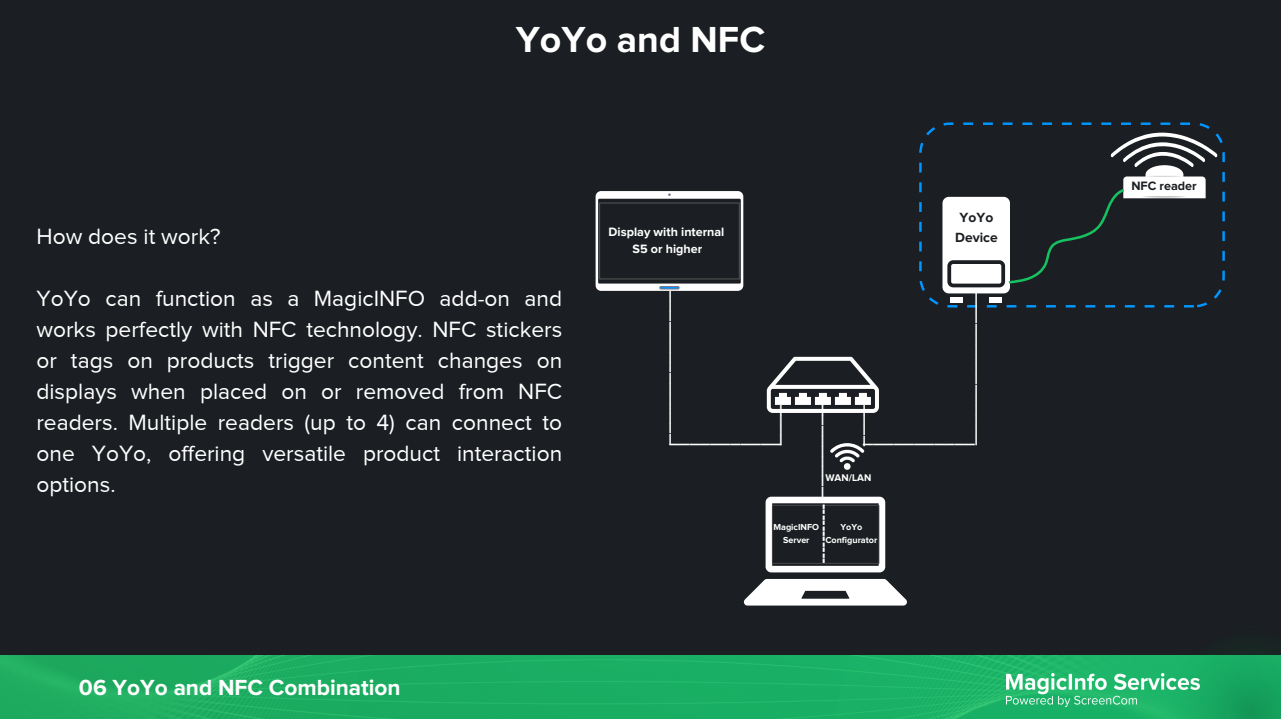
<style>
.page{position:relative;width:1281px;height:719px;background:#fff}
.page>*{position:absolute;margin:0;border:0;box-sizing:border-box;transform-origin:0 0}
.t1{font:700 37.5px "Proxima Nova";color:#fff}
.t2{font:22.75px/31px "Proxima Nova";color:#fff;text-align:justify}
.t3{font:700 22.62px "Proxima Nova";color:#fff}
.t4{font:700 18px "Proxima Nova";color:#fff}
.t5{font:700 13.75px/19.2px "Proxima Nova";color:#1b1e22;text-align:center}
.t6{font:700 12.62px "Proxima Nova";color:#1b1e22}
.t7{font:700 12.5px/17.2px "Proxima Nova";color:#fff;text-align:center}
.t8{font:700 10px "Proxima Nova";color:#fff}
.t9{font:700 9px "Proxima Nova";color:#fff}
</style>
<div class="page">
<div style="left:0;top:0;width:1281px;height:718px;background:#1b1e22"></div>
<svg style="left:1237px;top:653px;width:28px;height:2px"></svg>
<img style="left:0;top:655px;width:1281px;height:63px">
<img style="left:1006px;top:673px;width:193px;height:33px">
<svg style="left:595px;top:191px;width:148px;height:99px"></svg>
<svg style="left:919px;top:122px;width:305px;height:185px"></svg>
<svg style="left:767px;top:356px;width:112px;height:56px"></svg>
<svg style="left:830px;top:443px;width:34px;height:26px"></svg>
<svg style="left:744px;top:579px;width:162px;height:26px"></svg>
<svg style="left:765px;top:496px;width:120px;height:76px"></svg>
<p class="t2" style="left:36px;top:221px;width:186px">How does it work?</p>
<p class="t1" style="left:516px;top:22px;width:251px">YoYo and NFC</p>
<p class="t7" style="left:608px;top:223px;width:117px">Display with internal<br>S5 or higher</p>
<h4 class="t5" style="left:955px;top:208px;width:44px">YoYo<br>Device</h4>
<p class="t2" style="left:36px;top:283px;width:527px">YoYo can function as a MagicINFO add-on and works perfectly with NFC technology. NFC stickers or tags on products trigger content changes on displays when placed on or removed from NFC readers. Multiple readers (up to 4) can connect to one YoYo, offering versatile product interaction options.</p>
<h3 class="t3" style="left:79px;top:677px;width:323px">06 YoYo and NFC Combination</h3>
<p class="t4" style="left:686px;top:291px;width:154px;rotate:90deg">_______________</p>
<p class="t4" style="left:669px;top:428px;width:113px">___________</p>
<p class="t4" style="left:863px;top:428px;width:113px">___________</p>
<p class="t4" style="left:992px;top:293px;width:154px;rotate:90deg">_______________</p>
<h4 class="t4" style="left:838px;top:395px;width:103px;rotate:90deg">__________</h4>
<p class="t4" style="left:880px;top:405px;width:42px;rotate:90deg">____</p>
<p class="t4" style="left:797px;top:404px;width:42px;rotate:90deg">____</p>
<h4 class="t8" style="left:825px;top:473px;width:47px">WAN/LAN</h4>
<p class="t4" style="left:834px;top:503px;width:61px;rotate:90deg">-----------</p>
<p class="t9" style="left:773px;top:522px;width:47px">MagicINFO</p>
<p class="t9" style="left:783px;top:535px;width:28px">Server</p>
<p class="t9" style="left:840px;top:522px;width:23px">YoYo</p>
<p class="t9" style="left:825px;top:535px;width:53px">Configurator</p>
<p class="t6" style="left:1131px;top:180px;width:67px">NFC reader</p>
</div>
